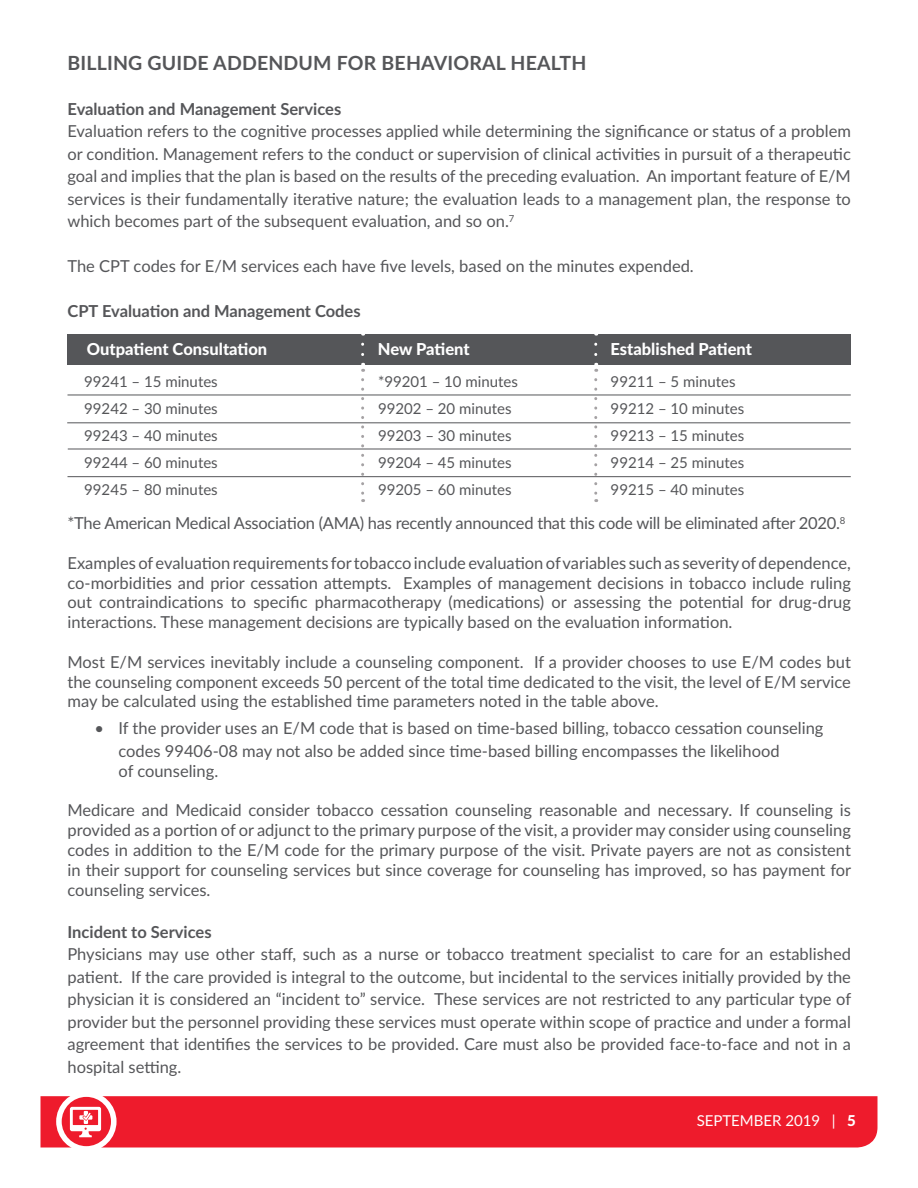
<style>
.page{position:relative;width:918px;height:1188px;background:#fff}
.page>*{position:absolute;margin:0;border:0;box-sizing:border-box;transform-origin:0 0}
.t1{font:700 19.5px "Lato";letter-spacing:.01em;color:#555659}
.t2{font:16.5px/22.5px "Lato";color:#555659;text-align:justify}
.t3{font:700 16.5px "Lato";color:#555659}
.t4{font:800 16.5px "Lato";color:#fff}
.t5{font:15px/27px "Lato";color:#555659}
.t6{font:15px "Lato";color:#fff}
.s1{font-weight:800}
</style>
<div class="page">
<div style="left:67px;top:335px;width:784px;height:30px;background:#555659"></div>
<svg style="left:40px;top:1096px;width:838px;height:52px;background:#ee2535"></svg>
<svg style="left:361px;top:344px;width:3px;height:28px"></svg>
<svg style="left:361px;top:380px;width:3px;height:122px"></svg>
<svg style="left:594px;top:344px;width:3px;height:28px"></svg>
<svg style="left:594px;top:380px;width:3px;height:122px"></svg>
<hr style="left:68px;top:395px;width:783px;height:1px;background:#555659">
<hr style="left:67px;top:423px;width:783px;height:1px;background:#555659">
<hr style="left:68px;top:449px;width:783px;height:1px;background:#555659">
<hr style="left:68px;top:476px;width:783px;height:1px;background:#555659">
<p class="t1" style="left:68px;top:48px;width:520px">BILLING GUIDE ADDENDUM FOR BEHAVIORAL HEALTH</p>
<p class="t3" style="left:67px;top:97px;width:275px">Evaluation and Management Services</p>
<p class="t2" style="left:67px;top:119px;width:785px">Evaluation refers to the cognitive processes applied while determining the significance or status of a problem or condition. Management refers to the conduct or supervision of clinical activities in pursuit of a therapeutic goal and implies that the plan is based on the results of the preceding evaluation. An important feature of E/M services is their fundamentally iterative nature; the evaluation leads to a management plan, the response to which becomes part of the subsequent evaluation, and so on.<sup>7</sup></p>
<p class="t2" style="left:68px;top:254px;width:628px">The CPT codes for E/M services each have five levels, based on the minutes expended.</p>
<p class="t3" style="left:68px;top:299px;width:295px">CPT Evaluation and Management Codes</p>
<p class="t4" style="left:87px;top:336px;width:182px">Outpatient Consultation</p>
<p class="t4" style="left:378px;top:336px;width:93px">New Patient</p>
<p class="t4" style="left:610px;top:336px;width:143px">Established Patient</p>
<p class="t5" style="left:84px;top:368px;width:135px;text-align:justify">99241 – 15 minutes 99242 – 30 minutes 99243 – 40 minutes 99244 – 60 minutes 99245 – 80 minutes</p>
<p class="t5" style="left:378px;top:368px;width:141px">*99201 – 10 minutes<br>99202 – 20 minutes<br>99203 – 30 minutes<br>99204 – 45 minutes<br>99205 – 60 minutes</p>
<p class="t5" style="left:611px;top:368px;width:135px">99211 – 5 minutes<br>99212 – 10 minutes<br>99213 – 15 minutes<br>99214 – 25 minutes<br>99215 – 40 minutes</p>
<p class="t2" style="left:68px;top:511px;width:780px">*The American Medical Association (AMA) has recently announced that this code will be eliminated after 2020.<sup>8</sup></p>
<p class="t2" style="left:68px;top:552px;width:785px;line-height:19.8px">Examples of evaluation requirements for tobacco include evaluation of variables such as severity of dependence, co-morbidities and prior cessation attempts. Examples of management decisions in tobacco include ruling out contraindications to specific pharmacotherapy (medications) or assessing the potential for drug-drug interactions. These management decisions are typically based on the evaluation information.</p>
<p class="t2" style="left:68px;top:651px;width:785px;line-height:19.8px">Most E/M services inevitably include a counseling component. If a provider chooses to use E/M codes but the counseling component exceeds 50 percent of the total time dedicated to the visit, the level of E/M service may be calculated using the established time parameters noted in the table above.</p>
<p class="t2" style="left:119px;top:717px;width:707px;text-indent:-24px">• If the provider uses an E/M code that is based on time-based billing, tobacco cessation counseling codes 99406-08 may not also be added since time-based billing encompasses the likelihood</p>
<p class="t2" style="left:119px;top:759px;width:101px">of counseling.</p>
<p class="t2" style="left:68px;top:800px;width:785px;line-height:19.8px">Medicare and Medicaid consider tobacco cessation counseling reasonable and necessary. If counseling is provided as a portion of or adjunct to the primary purpose of the visit, a provider may consider using counseling codes in addition to the E/M code for the primary purpose of the visit. Private payers are not as consistent in their support for counseling services but since coverage for counseling has improved, so has payment for counseling services.</p>
<p class="t3" style="left:68px;top:920px;width:146px">Incident to Services</p>
<p class="t2" style="left:68px;top:942px;width:785px">Physicians may use other staff, such as a nurse or tobacco treatment specialist to care for an established patient. If the care provided is integral to the outcome, but incidental to the services initially provided by the physician it is considered an “incident to” service. These services are not restricted to any particular type of provider but the personnel providing these services must operate within scope of practice and under a formal agreement that identifies the services to be provided. Care must also be provided face-to-face and not in a hospital setting.</p>
<p class="t6" style="left:697px;top:1110px;width:161px">SEPTEMBER 2019 | <span class="s1">5</span></p>
</div>
